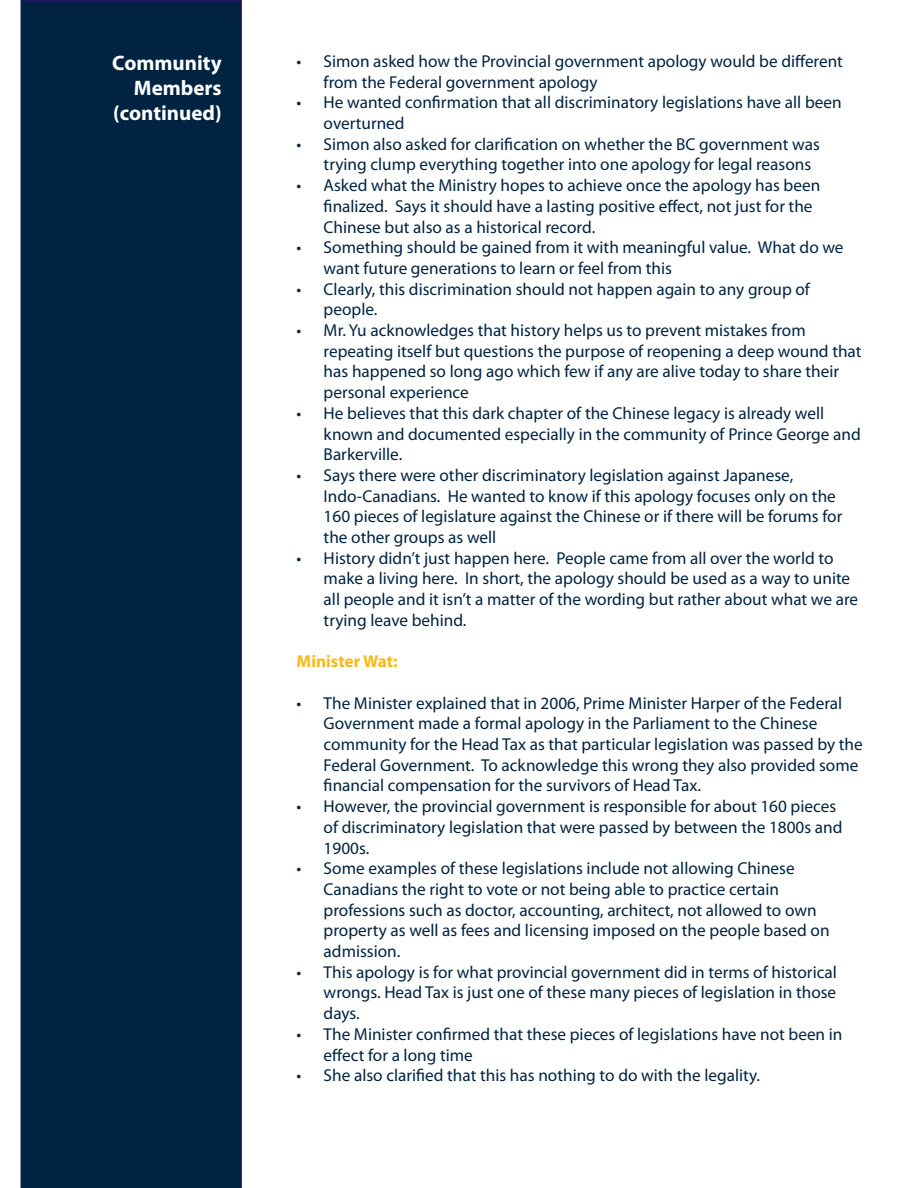
<style>
.page{position:relative;width:918px;height:1188px;background:#fff}
.page>*{position:absolute;margin:0;border:0;box-sizing:border-box;transform-origin:0 0}
.t1{font:700 21px/25.2px "Myriad Pro";color:#fff;text-align:right}
.t2{font:17.25px/20.7px "Myriad Pro";color:#002341}
.t3{font:700 17.25px "Myriad Pro";color:#fcb814}
</style>
<div class="page">
<div style="left:21px;top:0;width:221px;height:1188px;background:#002341"></div>
<p class="t1" style="left:112px;top:49px;width:111px">Community<br>Members</p>
<p class="t1" style="left:113px;top:100px;width:110px">(continued)</p>
<p class="t2" style="left:324px;top:51px;width:521px;text-indent:-27px">• Simon asked how the Provincial government apology would be different from the Federal government apology</p>
<p class="t2" style="left:324px;top:92px;width:520px;text-indent:-27px">• He wanted confirmation that all discriminatory legislations have all been overturned</p>
<p class="t2" style="left:324px;top:133px;width:498px;text-indent:-27px">• Simon also asked for clarification on whether the BC government was trying clump everything together into one apology for legal reasons</p>
<p class="t2" style="left:324px;top:175px;width:498px;text-indent:-27px">• Asked what the Ministry hopes to achieve once the apology has been finalized. Says it should have a lasting positive effect, not just for the<br>Chinese but also as a historical record.</p>
<p class="t2" style="left:324px;top:237px;width:521px;text-indent:-27px">• Something should be gained from it with meaningful value. What do we want future generations to learn or feel from this</p>
<p class="t2" style="left:324px;top:278px;width:488px;text-indent:-27px">• Clearly, this discrimination should not happen again to any group of people.</p>
<p class="t2" style="left:324px;top:320px;width:539px;text-indent:-27px">• Mr. Yu acknowledges that history helps us to prevent mistakes from repeating itself but questions the purpose of reopening a deep wound that has happened so long ago which few if any are alive today to share their personal experience</p>
<p class="t2" style="left:324px;top:402px;width:539px;text-indent:-27px">• He believes that this dark chapter of the Chinese legacy is already well known and documented especially in the community of Prince George and<br>Barkerville.</p>
<p class="t2" style="left:324px;top:465px;width:520px;text-indent:-27px">• Says there were other discriminatory legislation against Japanese, Indo-Canadians. He wanted to know if this apology focuses only on the 160 pieces of legislature against the Chinese or if there will be forums for the other groups as well</p>
<p class="t2" style="left:324px;top:547px;width:536px;text-indent:-27px">• History didn’t just happen here. People came from all over the world to make a living here. In short, the apology should be used as a way to unite all people and it isn’t a matter of the wording but rather about what we are trying leave behind.</p>
<p class="t3" style="left:297px;top:650px;width:102px">Minister Wat:</p>
<p class="t2" style="left:324px;top:692px;width:541px;text-indent:-27px">• The Minister explained that in 2006, Prime Minister Harper of the Federal Government made a formal apology in the Parliament to the Chinese community for the Head Tax as that particular legislation was passed by the Federal Government. To acknowledge this wrong they also provided some financial compensation for the survivors of Head Tax.</p>
<p class="t2" style="left:324px;top:796px;width:520px;text-indent:-27px">• However, the provincial government is responsible for about 160 pieces of discriminatory legislation that were passed by between the 1800s and<br>1900s.</p>
<p class="t2" style="left:324px;top:858px;width:508px;text-indent:-27px">• Some examples of these legislations include not allowing Chinese Canadians the right to vote or not being able to practice certain professions such as doctor, accounting, architect, not allowed to own property as well as fees and licensing imposed on the people based on admission.</p>
<p class="t2" style="left:324px;top:961px;width:515px;text-align:justify;text-indent:-27px">• This apology is for what provincial government did in terms of historical wrongs. Head Tax is just one of these many pieces of legislation in those days.</p>
<p class="t2" style="left:324px;top:1023px;width:520px;text-indent:-27px">• The Minister confirmed that these pieces of legislations have not been in effect for a long time</p>
<p class="t2" style="left:297px;top:1065px;width:465px">• She also clarified that this has nothing to do with the legality.</p>
</div>
